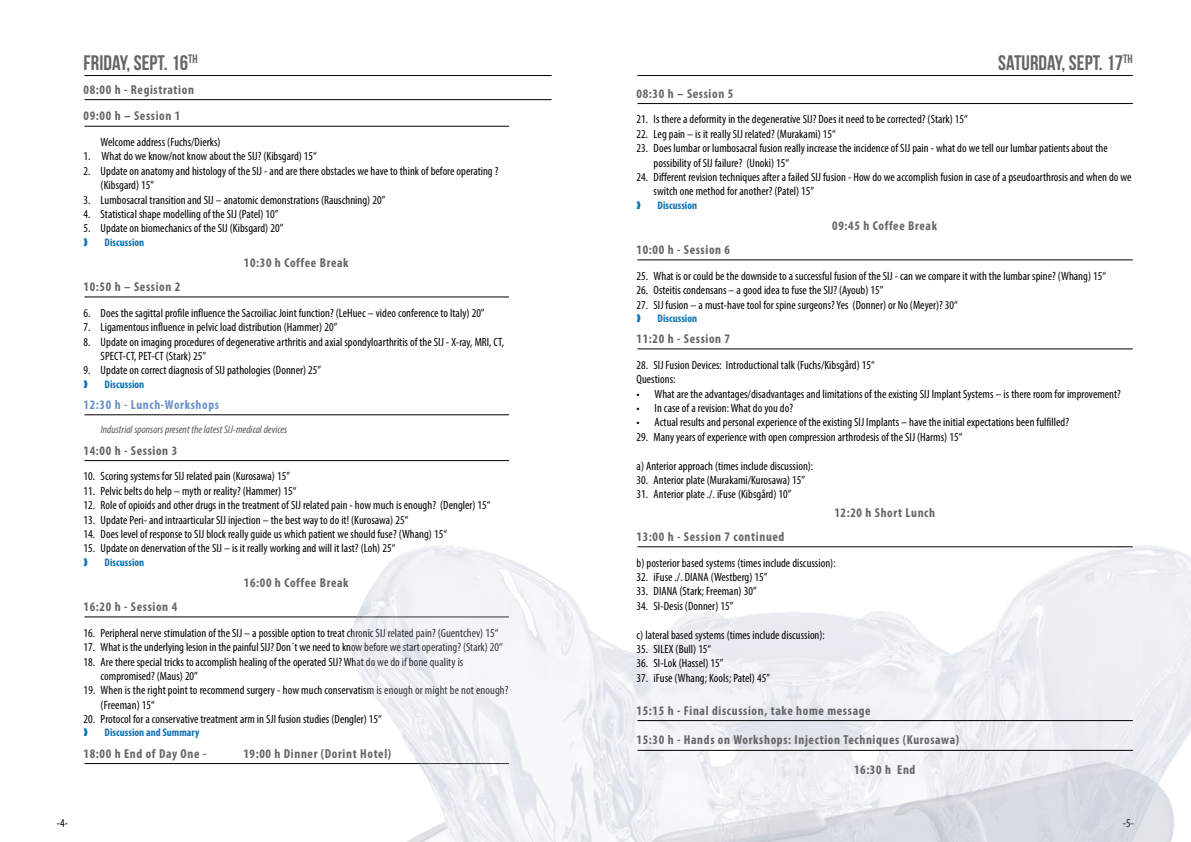
<style>
.page{position:relative;width:1191px;height:842px;background:#fff}
.page>*{position:absolute;margin:0;border:0;box-sizing:border-box;transform-origin:0 0}
.t1{font:700 21px "Bebas Neue";letter-spacing:.005em;color:#646567}
.t2{font:700 condensed 13px "Myriad Pro";letter-spacing:.05em;color:#646567}
.t3{font:700 condensed 13px "Myriad Pro";letter-spacing:.05em;color:#6791c6}
.t4{font:condensed 12px/14.4px "Myriad Pro";letter-spacing:.005em;color:#000}
.t5{font:700 condensed 11px "Myriad Pro";letter-spacing:.005em;color:#0b72b5}
.t6{font:italic condensed 11px "Myriad Pro";letter-spacing:.005em;color:#58585a}
</style>
<div class="page">
<hr style="left:84px;top:126px;width:425px;height:1px;background:#000">
<hr style="left:84px;top:297px;width:425px;height:1px;background:#000">
<hr style="left:84px;top:414px;width:425px;height:1px;background:#000">
<hr style="left:84px;top:460px;width:425px;height:1px;background:#000">
<hr style="left:84px;top:617px;width:425px;height:1px;background:#000">
<hr style="left:84px;top:763px;width:425px;height:1px;background:#000">
<hr style="left:84px;top:75px;width:467px;height:1px;background:#000">
<hr style="left:84px;top:99px;width:467px;height:1px;background:#000">
<img style="left:347px;top:545px;width:844px;height:297px">
<hr style="left:637px;top:75px;width:495px;height:1px;background:#000">
<hr style="left:637px;top:103px;width:495px;height:1px;background:#000">
<hr style="left:637px;top:260px;width:495px;height:1px;background:#000">
<hr style="left:637px;top:349px;width:495px;height:1px;background:#000">
<hr style="left:637px;top:546px;width:495px;height:1px;background:#000">
<hr style="left:637px;top:720px;width:495px;height:1px;background:#000">
<hr style="left:637px;top:750px;width:495px;height:1px;background:#000">
<h1 class="t1" style="left:84px;top:51px;width:116px">FRIDAY, SEPT. 16<sup>TH</sup></h1>
<p class="t2" style="left:84px;top:81px;width:112px">08:00 h - Registration</p>
<p class="t2" style="left:84px;top:108px;width:98px">09:00 h – Session 1</p>
<p class="t4" style="left:101px;top:135px;width:121px">Welcome address (Fuchs/Dierks)</p>
<p class="t4" style="left:84px;top:149px;width:235px">1. What do we know/not know about the SIJ? (Kibsgard) 15“</p>
<p class="t4" style="left:101px;top:164px;width:399px;text-indent:-17px">2. Update on anatomy and histology of the SIJ - and are there obstacles we have to think of before operating ? (Kibsgard) 15”</p>
<p class="t4" style="left:84px;top:192px;width:303px">3. Lumbosacral transition and SIJ – anatomic demonstrations (Rauschning) 20”</p>
<p class="t4" style="left:84px;top:207px;width:196px">4. Statistical shape modelling of the SIJ (Patel) 10”</p>
<p class="t4" style="left:84px;top:221px;width:201px">5. Update on biomechanics of the SIJ (Kibsgard) 20”</p>
<p class="t5" style="left:105px;top:235px;width:41px">Discussion</p>
<p class="t2" style="left:244px;top:254px;width:106px">10:30 h Coffee Break</p>
<p class="t2" style="left:84px;top:279px;width:98px">10:50 h – Session 2</p>
<p class="t4" style="left:84px;top:305px;width:402px">6. Does the sagittal profile influence the Sacroiliac Joint function? (LeHuec – video conference to Italy) 20”</p>
<p class="t4" style="left:84px;top:320px;width:255px">7. Ligamentous influence in pelvic load distribution (Hammer) 20”</p>
<p class="t4" style="left:101px;top:334px;width:405px;text-indent:-17px">8. Update on imaging procedures of degenerative arthritis and axial spondyloarthritis of the SIJ - X-ray, MRI, CT,<br>SPECT-CT, PET-CT (Stark) 25”</p>
<p class="t4" style="left:84px;top:363px;width:239px">9. Update on correct diagnosis of SIJ pathologies (Donner) 25”</p>
<p class="t5" style="left:105px;top:377px;width:41px">Discussion</p>
<p class="t3" style="left:84px;top:396px;width:137px">12:30 h - Lunch-Workshops</p>
<p class="t6" style="left:101px;top:423px;width:188px">Industrial sponsors present the latest SIJ-medical devices</p>
<p class="t2" style="left:84px;top:442px;width:95px">14:00 h - Session 3</p>
<p class="t4" style="left:84px;top:469px;width:208px">10. Scoring systems for SIJ related pain (Kurosawa) 15”</p>
<p class="t4" style="left:84px;top:483px;width:214px">11. Pelvic belts do help – myth or reality? (Hammer) 15“</p>
<p class="t4" style="left:84px;top:498px;width:408px">12. Role of opioids and other drugs in the treatment of SIJ related pain - how much is enough? (Dengler) 15“</p>
<p class="t4" style="left:84px;top:512px;width:326px">13. Update Peri- and intraarticular SIJ injection – the best way to do it! (Kurosawa) 25“</p>
<p class="t4" style="left:84px;top:527px;width:365px">14. Does level of response to SIJ block really guide us which patient we should fuse? (Whang) 15“</p>
<p class="t4" style="left:84px;top:541px;width:313px">15. Update on denervation of the SIJ – is it really working and will it last? (Loh) 25“</p>
<p class="t5" style="left:105px;top:555px;width:41px">Discussion</p>
<p class="t2" style="left:244px;top:574px;width:106px">16:00 h Coffee Break</p>
<p class="t2" style="left:84px;top:598px;width:95px">16:20 h - Session 4</p>
<p class="t4" style="left:84px;top:625px;width:416px">16. Peripheral nerve stimulation of the SIJ – a possible option to treat chronic SIJ related pain? (Guentchev) 15“</p>
<p class="t4" style="left:84px;top:640px;width:420px">17. What is the underlying lesion in the painful SIJ? Don´t we need to know before we start operating? (Stark) 20“</p>
<p class="t4" style="left:101px;top:654px;width:364px;text-indent:-17px">18. Are there special tricks to accomplish healing of the operated SIJ? What do we do if bone quality is compromised? (Maus) 20”</p>
<p class="t4" style="left:101px;top:683px;width:409px;text-indent:-17px">19. When is the right point to recommend surgery - how much conservatism is enough or might be not enough? (Freeman) 15“</p>
<p class="t4" style="left:84px;top:712px;width:300px">20. Protocol for a conservative treatment arm in SJI fusion studies (Dengler) 15“</p>
<p class="t5" style="left:105px;top:726px;width:96px">Discussion and Summary</p>
<p class="t2" style="left:84px;top:745px;width:124px">18:00 h End of Day One -</p>
<p class="t2" style="left:243px;top:745px;width:149px">19:00 h Dinner (Dorint Hotel)</p>
<h1 class="t1" style="left:998px;top:51px;width:136px">SATURDAY, SEPT. 17<sup>TH</sup></h1>
<p class="t2" style="left:636px;top:85px;width:98px">08:30 h – Session 5</p>
<p class="t4" style="left:636px;top:112px;width:333px">21. Is there a deformity in the degenerative SIJ? Does it need to be corrected? (Stark) 15“</p>
<p class="t4" style="left:636px;top:126px;width:201px">22. Leg pain – is it really SIJ related? (Murakami) 15“</p>
<p class="t4" style="left:653px;top:141px;width:455px;text-indent:-17px">23. Does lumbar or lumbosacral fusion really increase the incidence of SIJ pain - what do we tell our lumbar patients about the possibility of SIJ failure? (Unoki) 15“</p>
<p class="t4" style="left:653px;top:170px;width:479px;text-indent:-17px">24. Different revision techniques after a failed SIJ fusion - How do we accomplish fusion in case of a pseudoarthrosis and when do we switch one method for another? (Patel) 15”</p>
<p class="t5" style="left:657px;top:198px;width:41px">Discussion</p>
<p class="t2" style="left:832px;top:217px;width:106px">09:45 h Coffee Break</p>
<p class="t2" style="left:636px;top:241px;width:95px">10:00 h - Session 6</p>
<p class="t4" style="left:636px;top:268px;width:471px">25. What is or could be the downside to a successful fusion of the SIJ - can we compare it with the lumbar spine? (Whang) 15“</p>
<p class="t4" style="left:636px;top:283px;width:248px">26. Osteitis condensans – a good idea to fuse the SIJ? (Ayoub) 15”</p>
<p class="t4" style="left:636px;top:297px;width:323px">27. SIJ fusion – a must-have tool for spine surgeons? Yes (Donner) or No (Meyer)? 30“</p>
<p class="t5" style="left:657px;top:311px;width:41px">Discussion</p>
<p class="t2" style="left:636px;top:330px;width:95px">11:20 h - Session 7</p>
<p class="t4" style="left:636px;top:357px;width:240px">28. SIJ Fusion Devices: Introductional talk (Fuchs/Kibsgård) 15“<br>Questions:</p>
<p class="t4" style="left:636px;top:386px;width:486px">• What are the advantages/disadvantages and limitations of the existing SIJ Implant Systems – is there room for improvement?</p>
<p class="t4" style="left:636px;top:401px;width:158px">• In case of a revision: What do you do?</p>
<p class="t4" style="left:636px;top:415px;width:434px">• Actual results and personal experience of the existing SIJ Implants – have the initial expectations been fulfilled?</p>
<p class="t4" style="left:636px;top:429px;width:327px">29. Many years of experience with open compression arthrodesis of the SIJ (Harms) 15“</p>
<p class="t4" style="left:636px;top:458px;width:178px">a) Anterior approach (times include discussion):</p>
<p class="t4" style="left:636px;top:473px;width:170px">30. Anterior plate (Murakami/Kurosawa) 15”</p>
<p class="t4" style="left:636px;top:487px;width:156px">31. Anterior plate ./. iFuse (Kibsgård) 10”</p>
<p class="t2" style="left:834px;top:504px;width:102px">12:20 h Short Lunch</p>
<p class="t2" style="left:636px;top:528px;width:149px">13:00 h - Session 7 continued</p>
<p class="t4" style="left:636px;top:555px;width:200px">b) posterior based systems (times include discussion):</p>
<p class="t4" style="left:636px;top:570px;width:132px">32. iFuse ./. DIANA (Westberg) 15”</p>
<p class="t4" style="left:636px;top:584px;width:122px">33. DIANA (Stark; Freeman) 30”</p>
<p class="t4" style="left:636px;top:598px;width:98px">34. SI-Desis (Donner) 15”</p>
<p class="t4" style="left:636px;top:627px;width:190px">c) lateral based systems (times include discussion):</p>
<p class="t4" style="left:636px;top:642px;width:76px">35. SILEX (Bull) 15“</p>
<p class="t4" style="left:636px;top:656px;width:88px">36. SI-Lok (Hassel) 15”</p>
<p class="t4" style="left:636px;top:670px;width:135px">37. iFuse (Whang; Kools; Patel) 45”</p>
<p class="t2" style="left:636px;top:702px;width:235px">15:15 h - Final discussion, take home message</p>
<p class="t2" style="left:636px;top:732px;width:324px">15:30 h - Hands on Workshops: Injection Techniques (Kurosawa)</p>
<p class="t2" style="left:854px;top:762px;width:63px">16:30 h End</p>
<p class="t4" style="left:57px;top:815px;width:13px">-4-</p>
<p class="t4" style="left:1122px;top:815px;width:13px">-5-</p>
</div>
